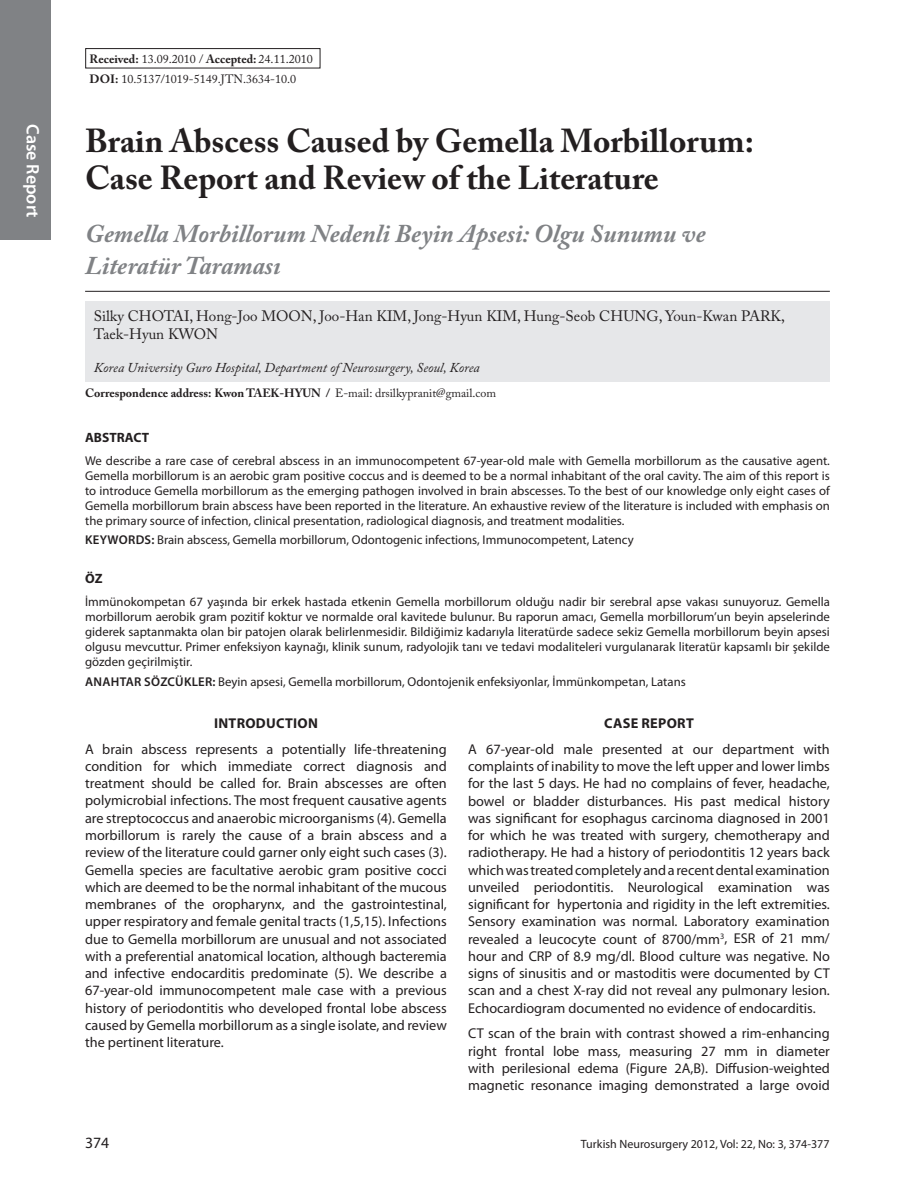
<style>
.page{position:relative;width:915px;height:1191px;background:#fff}
.page>*{position:absolute;margin:0;border:0;box-sizing:border-box;transform-origin:0 0}
.t1{font:700 33px/37.5px "Adobe Caslon Pro";color:#231f20}
.t2{font:italic 700 25.5px/31.5px "Adobe Caslon Pro";color:#808285}
.t3{font:600 18px "Myriad Pro";color:#fff}
.t4{font:15.75px "Myriad Pro";color:#231f20}
.t5{font:15px/18px "Adobe Caslon Pro";color:#231f20}
.t6{font:14.25px/17.2px "Myriad Pro";color:#231f20;text-align:justify}
.t7{font:italic 13.5px "Adobe Caslon Pro";color:#231f20}
.t8{font:700 13.5px "Myriad Pro";color:#231f20}
.t9{font:12.75px/15px "Myriad Pro";color:#231f20;text-align:justify}
.t10{font:12px/20.2px "Adobe Caslon Pro";color:#231f20}
.t11{font:700 12px "Adobe Caslon Pro";color:#231f20}
.t12{font:12px "Myriad Pro";color:#231f20}
.s1{font-weight:700}
.s2{font-weight:400}
.s3{font-weight:600}
</style>
<div class="page">
<div style="left:0;top:0;width:51px;height:240px;background:#808285"></div>
<div style="left:85px;top:48px;width:235px;height:20px;border:1px solid #231f20"></div>
<hr style="left:85px;top:291px;width:744px;height:1px;background:#231f20">
<div style="left:85px;top:301px;width:744px;height:81px;background:#e6e7e9"></div>
<p class="t3" style="left:44px;top:124px;width:95px;rotate:90deg">CASE REPORT</p>
<p class="t10" style="left:89px;top:48px;width:225px"><span class="s1">Received:</span> 13.09.2010 / <span class="s1">Accepted:</span> 24.11.2010<br><span class="s1">DOI:</span> 10.5137/1019-5149.JTN.3634-10.0</p>
<p class="t1" style="left:85px;top:122px;width:670px">Brain Abscess Caused by Gemella Morbillorum:<br>Case Report and Review of the Literature</p>
<p class="t2" style="left:85px;top:218px;width:622px">Gemella Morbillorum Nedenli Beyin Apsesi: Olgu Sunumu ve<br>Literatür Taraması</p>
<p class="t5" style="left:94px;top:307px;width:692px">Silky CHOTAI, Hong-Joo MOON, Joo-Han KIM, Jong-Hyun KIM, Hung-Seob CHUNG, Youn-Kwan PARK,<br>Taek-Hyun KWON</p>
<p class="t7" style="left:94px;top:360px;width:387px">Korea University Guro Hospital, Department of Neurosurgery, Seoul, Korea</p>
<p class="t11" style="left:85px;top:385px;width:412px">Correspondence address: Kwon TAEK-HYUN / <span class="s2">E-mail: drsilkypranit@gmail.com</span></p>
<p class="t8" style="left:85px;top:428px;width:65px">ABSTRACT</p>
<p class="t9" style="left:85px;top:453px;width:746px">We describe a rare case of cerebral abscess in an immunocompetent 67-year-old male with Gemella morbillorum as the causative agent.<br>Gemella morbillorum is an aerobic gram positive coccus and is deemed to be a normal inhabitant of the oral cavity. The aim of this report is to introduce Gemella morbillorum as the emerging pathogen involved in brain abscesses. To the best of our knowledge only eight cases of Gemella morbillorum brain abscess have been reported in the literature. An exhaustive review of the literature is included with emphasis on the primary source of infection, clinical presentation, radiological diagnosis, and treatment modalities.</p>
<p class="t9" style="left:85px;top:532px;width:550px"><span class="s3">KEYWORDS:</span> Brain abscess, Gemella morbillorum, Odontogenic infections, Immunocompetent, Latency</p>
<p class="t8" style="left:85px;top:569px;width:19px">ÖZ</p>
<p class="t9" style="left:85px;top:594px;width:746px">İmmünokompetan 67 yaşında bir erkek hastada etkenin Gemella morbillorum olduğu nadir bir serebral apse vakası sunuyoruz. Gemella morbillorum aerobik gram pozitif koktur ve normalde oral kavitede bulunur. Bu raporun amacı, Gemella morbillorum’un beyin apselerinde giderek saptanmakta olan bir patojen olarak belirlenmesidir. Bildiğimiz kadarıyla literatürde sadece sekiz Gemella morbillorum beyin apsesi olgusu mevcuttur. Primer enfeksiyon kaynağı, klinik sunum, radyolojik tanı ve tedavi modaliteleri vurgulanarak literatür kapsamlı bir şekilde gözden geçirilmiştir.</p>
<p class="t9" style="left:85px;top:673px;width:602px"><span class="s3">ANAHTAR SÖZCÜKLER:</span> Beyin apsesi, Gemella morbillorum, Odontojenik enfeksiyonlar, İmmünkompetan, Latans</p>
<p class="t6" style="left:85px;top:710px;width:363px;line-height:25.8px;text-align:center"><span class="s1">INTRODUCTION<br></span>A brain abscess represents a potentially life-threatening</p>
<p class="t6" style="left:85px;top:757px;width:363px">condition for which immediate correct diagnosis and treatment should be called for. Brain abscesses are often polymicrobial infections. The most frequent causative agents are streptococcus and anaerobic microorganisms (4). Gemella morbillorum is rarely the cause of a brain abscess and a review of the literature could garner only eight such cases (3).<br>Gemella species are facultative aerobic gram positive cocci which are deemed to be the normal inhabitant of the mucous membranes of the oropharynx, and the gastrointestinal, upper respiratory and female genital tracts (1,5,15). Infections due to Gemella morbillorum are unusual and not associated with a preferential anatomical location, although bacteremia and infective endocarditis predominate (5). We describe a 67-year-old immunocompetent male case with a previous history of periodontitis who developed frontal lobe abscess caused by Gemella morbillorum as a single isolate, and review the pertinent literature.</p>
<p class="t6" style="left:468px;top:710px;width:363px;line-height:25.8px;text-indent:136px"><span class="s1">CASE REPORT<br></span>A 67-year-old male presented at our department with</p>
<p class="t6" style="left:468px;top:757px;width:363px">complaints of inability to move the left upper and lower limbs for the last 5 days. He had no complains of fever, headache, bowel or bladder disturbances. His past medical history was significant for esophagus carcinoma diagnosed in 2001 for which he was treated with surgery, chemotherapy and radiotherapy. He had a history of periodontitis 12 years back which was treated completely and a recent dental examination unveiled periodontitis. Neurological examination was significant for hypertonia and rigidity in the left extremities.<br>Sensory examination was normal. Laboratory examination revealed a leucocyte count of 8700/mm<sup>3</sup>, ESR of 21 mm/ hour and CRP of 8.9 mg/dl. Blood culture was negative. No signs of sinusitis and or mastoditis were documented by CT scan and a chest X-ray did not reveal any pulmonary lesion.<br>Echocardiogram documented no evidence of endocarditis.</p>
<p class="t6" style="left:468px;top:1024px;width:363px">CT scan of the brain with contrast showed a rim-enhancing right frontal lobe mass, measuring 27 mm in diameter with perilesional edema (Figure 2A,B). Diffusion-weighted magnetic resonance imaging demonstrated a large ovoid</p>
<p class="t4" style="left:85px;top:1133px;width:26px">374</p>
<p class="t12" style="left:580px;top:1137px;width:250px">Turkish Neurosurgery 2012, Vol: 22, No: 3, 374-377</p>
</div>
